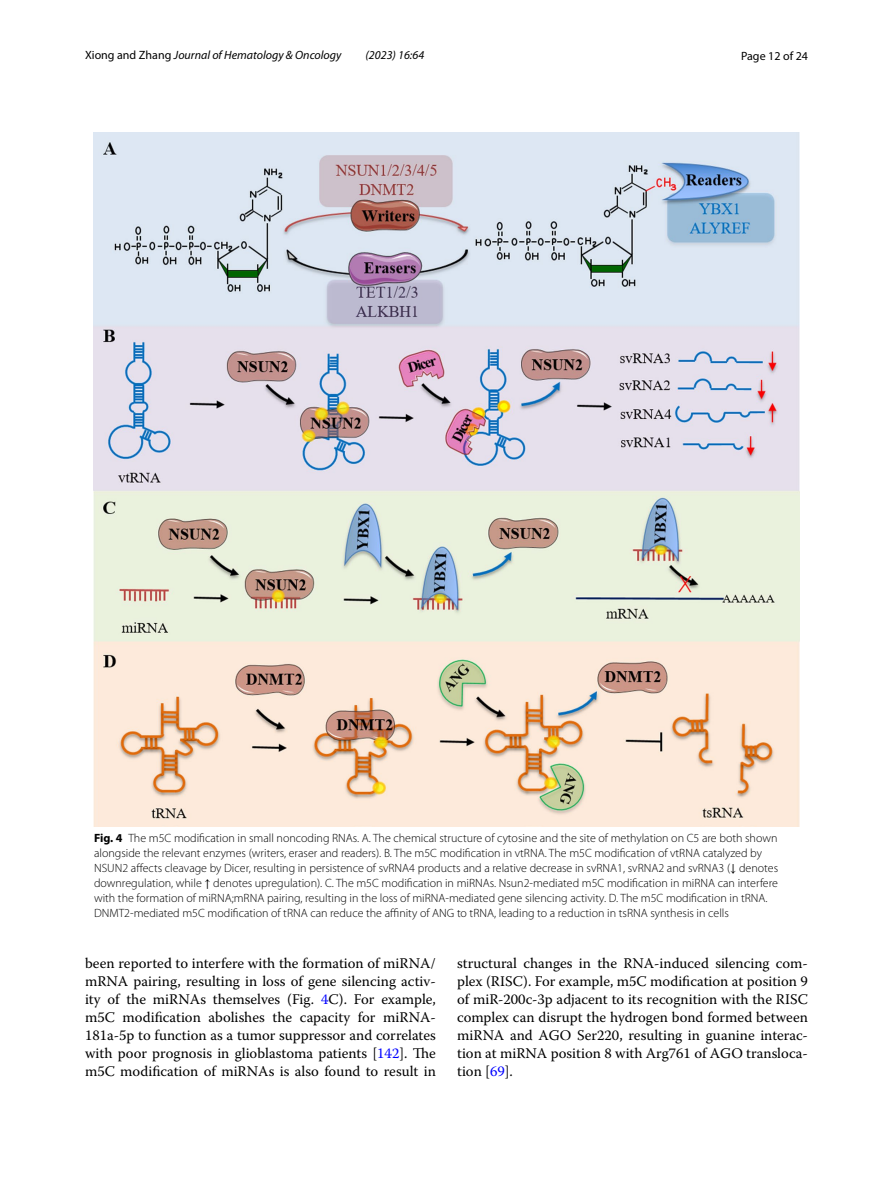
<style>
.page{position:relative;width:893px;height:1187px;background:#fff}
.page>*{position:absolute;margin:0;border:0;box-sizing:border-box;transform-origin:0 0}
.t1{font:14.7px/18px "Warnock Pro";color:#000;text-align:justify}
.t2{font:300 12px/15px "Myriad Pro";color:#000}
.t3{font:italic 12px "Myriad Pro";color:#000}
.t4{font:12px "Myriad Pro";color:#000}
.s1{font-style:normal}
.s2{font-weight:700}
.s3{font-family:"STIX";font-weight:400}
.s4{color:#00f}
</style>
<div class="page">
<img style="left:94px;top:133px;width:705px;height:693px">
<p class="t3" style="left:85px;top:48px;width:258px"><span class="s1">Xiong and Zhang</span> Journal of Hematology &amp; Oncology</p>
<p class="t3" style="left:366px;top:48px;width:60px">(2023) 16:64</p>
<p class="t4" style="left:741px;top:48px;width:68px">Page 12 of 24</p>
<p class="t2" style="left:94px;top:830px;width:686px"><span class="s2">Fig. 4</span> The m5C modification in small noncoding RNAs. A. The chemical structure of cytosine and the site of methylation on C5 are both shown alongside the relevant enzymes (writers, eraser and readers). B. The m5C modification in vtRNA. The m5C modification of vtRNA catalyzed by NSUN2 affects cleavage by Dicer, resulting in persistence of svRNA4 products and a relative decrease in svRNA1, svRNA2 and svRNA3 (<span class="s3">↓</span> denotes downregulation, while <span class="s3">↑</span> denotes upregulation). C. The m5C modification in miRNAs. Nsun2-mediated m5C modification in miRNA can interfere with the formation of miRNA;mRNA pairing, resulting in the loss of miRNA-mediated gene silencing activity. D. The m5C modification in tRNA.<br>DNMT2-mediated m5C modification of tRNA can reduce the affinity of ANG to tRNA, leading to a reduction in tsRNA synthesis in cells</p>
<p class="t1" style="left:85px;top:953px;width:352px">been reported to interfere with the formation of miRNA/ mRNA pairing, resulting in loss of gene silencing activ&shy;ity of the miRNAs themselves (Fig. <span class="s4">4</span>C). For example, m5C modification abolishes the capacity for miRNA-181a-5p to function as a tumor suppressor and correlates with poor prognosis in glioblastoma patients [<span class="s4">142</span>]. The m5C modification of miRNAs is also found to result in</p>
<p class="t1" style="left:457px;top:953px;width:352px">structural changes in the RNA-induced silencing com&shy;plex (RISC). For example, m5C modification at position 9 of miR-200c-3p adjacent to its recognition with the RISC complex can disrupt the hydrogen bond formed between miRNA and AGO Ser220, resulting in guanine interac&shy;tion at miRNA position 8 with Arg761 of AGO transloca&shy;tion [<span class="s4">69</span>].</p>
</div>
